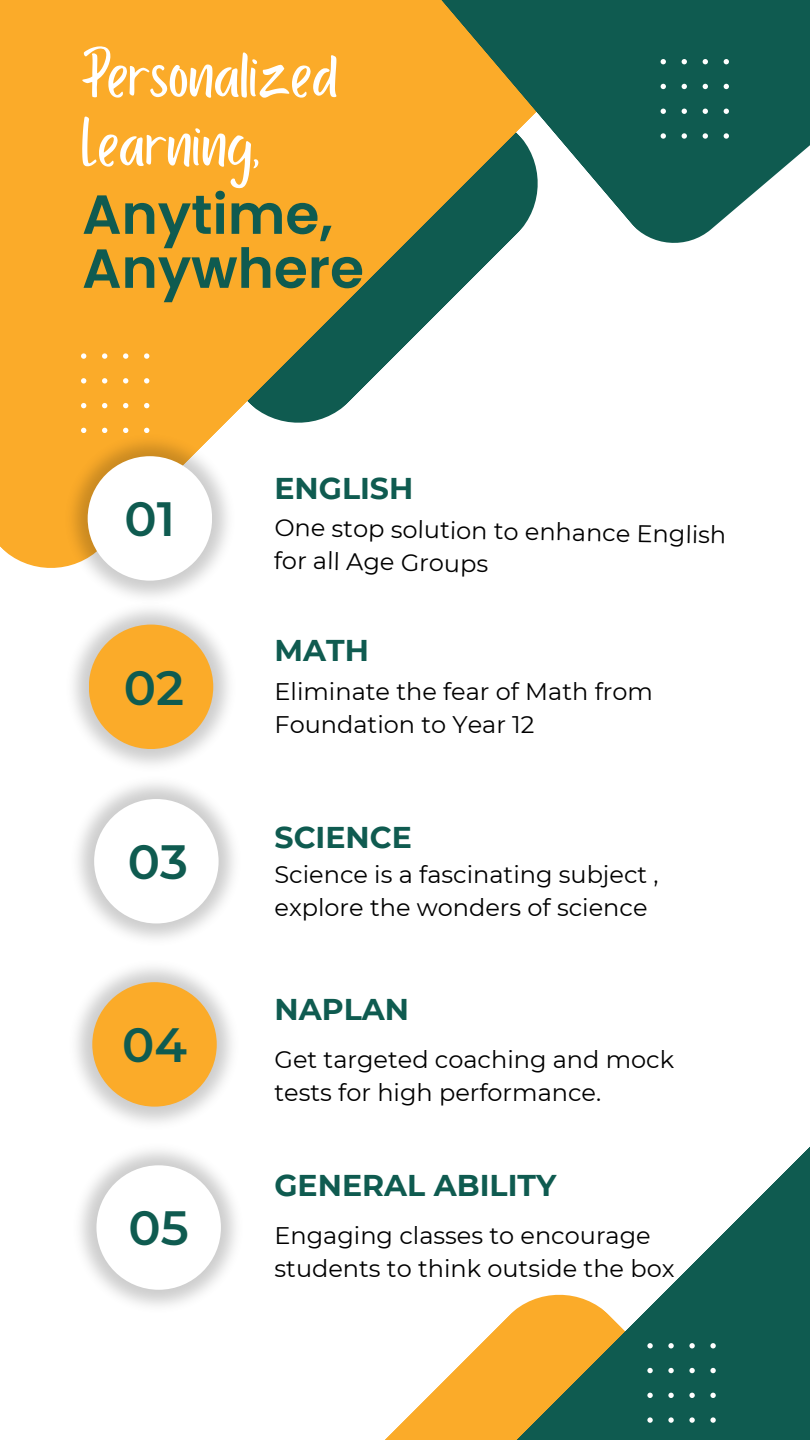
<style>
.page{position:relative;width:810px;height:1440px;background:#fff}
.page>*{position:absolute;margin:0;border:0;box-sizing:border-box;transform-origin:0 0}
.t1{font:70px/69px "Porcelain";color:#fff}
.t2{font:600 55px/54px "Poppins";color:#0f5b50}
.t3{font:600 48px "Montserrat";color:#0f5b50}
.t4{font:700 30px "Montserrat";color:#0f5b50}
.t5{font:24px/33px "Montserrat";color:#000}
</style>
<div class="page">
<svg style="left:385px;top:1147px;width:425px;height:293px"></svg>
<svg style="left:0;top:250px;width:501px;height:318px"></svg>
<img style="left:64px;top:433px;width:171px;height:164px">
<svg style="left:0;top:0;width:810px;height:250px;background:#b19846"></svg>
<svg style="left:81px;top:353px;width:68px;height:80px;background:#fbb036"></svg>
<svg style="left:661px;top:59px;width:68px;height:80px;background:#1e655b"></svg>
<div style="left:88px;top:456px;width:124px;height:125px;background:#fff;border-radius:50%"></div>
<svg style="left:647px;top:1343px;width:69px;height:80px;background:#1e655b"></svg>
<img style="left:73px;top:609px;width:156px;height:156px">
<div style="left:89px;top:625px;width:124px;height:124px;background:#fbab29;border-radius:50%"></div>
<img style="left:78px;top:783px;width:156px;height:156px">
<div style="left:94px;top:799px;width:125px;height:124px;background:#fff;border-radius:50%"></div>
<img style="left:76px;top:967px;width:156px;height:156px">
<div style="left:92px;top:982px;width:125px;height:125px;background:#fbab29;border-radius:50%"></div>
<h2 class="t1" style="left:81px;top:44px;width:258px">Personalized<br>Learning,</h2>
<p class="t2" style="left:82px;top:188px;width:283px">Anytime,<br>Anywhere</p>
<p class="t3" style="left:125px;top:490px;width:52px">01</p>
<h3 class="t3" style="left:124px;top:658px;width:62px">02</h3>
<p class="t3" style="left:128px;top:833px;width:62px">03</p>
<p class="t3" style="left:122px;top:1016px;width:66px">04</p>
<p class="t3" style="left:129px;top:1199px;width:62px">05</p>
<p class="t4" style="left:275px;top:470px;width:140px">ENGLISH</p>
<p class="t5" style="left:275px;top:510px;width:453px;rotate:1deg">One stop solution to enhance English for all Age Groups</p>
<h3 class="t4" style="left:275px;top:632px;width:96px">MATH</h3>
<p class="t5" style="left:275px;top:675px;width:380px">Eliminate the fear of Math from<br>Foundation to Year 12</p>
<p class="t4" style="left:275px;top:819px;width:139px">SCIENCE</p>
<p class="t5" style="left:275px;top:857px;width:386px">Science is a fascinating subject , explore the wonders of science</p>
<h3 class="t4" style="left:275px;top:991px;width:136px">NAPLAN</h3>
<p class="t5" style="left:275px;top:1043px;width:401px">Get targeted coaching and mock tests for high performance.</p>
<p class="t4" style="left:275px;top:1167px;width:283px">GENERAL ABILITY</p>
<p class="t5" style="left:275px;top:1218px;width:402px">Engaging classes to encourage students to think outside the box</p>
</div>
